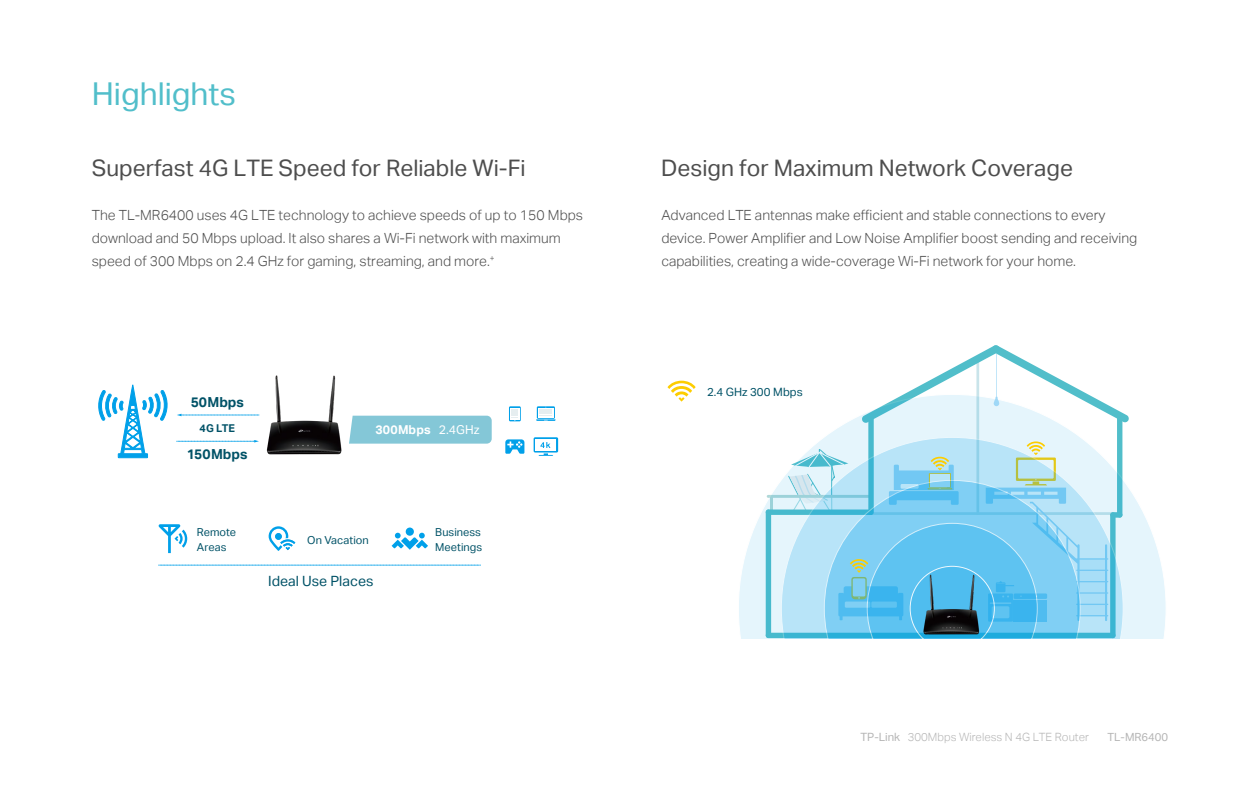
<style>
.page{position:relative;width:1260px;height:788px;background:#fff}
.page>*{position:absolute;margin:0;border:0;box-sizing:border-box;transform-origin:0 0}
.t1{font:31.5px "TP Link Aktiv Regular";color:#51beca}
.t2{font:22.75px "TP Link Aktiv Regular";color:#4d4d4d}
.t3{font:14.09px "TP Link Aktiv Regular";color:#005267}
.t4{font:14px/22.8px "TP Link Aktiv Light";color:#4d4d4d}
.t5{font:13.83px "TP Link Aktiv Bold";letter-spacing:.005em;color:#005267}
.t6{font:12.34px "TP Link Aktiv Bold";letter-spacing:.01em;color:#fff}
.t7{font:11.46px "TP Link Aktiv Regular";letter-spacing:.005em;color:#005267}
.t8{font:11.38px "TP Link Aktiv Light";color:#b5b5b5}
.t9{font:11.2px "TP Link Aktiv Regular";color:#b5b5b5}
.t10{font:11.03px/14.1px "TP Link Aktiv Regular";letter-spacing:.005em;color:#005267}
.t11{font:10.76px "TP Link Aktiv Bold";color:#005267}
.s1{font-family:"TP Link Aktiv Regular"}
</style>
<div class="page">
<div style="left:351px;top:415px;width:141px;height:28px;background:#84c7d7"></div>
<svg style="left:177px;top:440px;width:82px;height:2px"></svg>
<svg style="left:177px;top:413px;width:83px;height:3px"></svg>
<svg style="left:536px;top:406px;width:20px;height:15px"></svg>
<svg style="left:505px;top:439px;width:19px;height:14px"></svg>
<svg style="left:534px;top:437px;width:24px;height:19px"></svg>
<svg style="left:509px;top:406px;width:12px;height:15px"></svg>
<svg style="left:510px;top:408px;width:9px;height:11px"></svg>
<svg style="left:512px;top:409px;width:6px;height:12px"></svg>
<svg style="left:98px;top:385px;width:70px;height:73px"></svg>
<svg style="left:667px;top:380px;width:29px;height:21px"></svg>
<svg style="left:159px;top:565px;width:322px;height:1px"></svg>
<svg style="left:159px;top:524px;width:28px;height:29px"></svg>
<div style="left:406px;top:527px;width:8px;height:8px;background:#00a0e9;border-radius:50%"></div>
<svg style="left:392px;top:532px;width:36px;height:17px"></svg>
<img style="left:266px;top:375px;width:85px;height:80px">
<svg style="left:739px;top:482px;width:427px;height:156px"></svg>
<svg style="left:781px;top:473px;width:7px;height:165px"></svg>
<svg style="left:788px;top:345px;width:341px;height:293px"></svg>
<img style="left:920px;top:572px;width:67px;height:65px">
<svg style="left:269px;top:526px;width:26px;height:25px"></svg>
<h1 class="t1" style="left:92px;top:76px;width:146px">Highlights</h1>
<h2 class="t2" style="left:92px;top:154px;width:435px">Superfast 4G LTE Speed for Reliable Wi-Fi</h2>
<h2 class="t2" style="left:661px;top:154px;width:413px">Design for Maximum Network Coverage</h2>
<p class="t4" style="left:92px;top:204px;width:493px">The TL-MR6400 uses 4G LTE technology to achieve speeds of up to 150 Mbps download and 50 Mbps upload. It also shares a Wi-Fi network with maximum speed of 300 Mbps on 2.4 GHz for gaming, streaming, and more.<sup>+</sup></p>
<p class="t4" style="left:661px;top:204px;width:477px">Advanced LTE antennas make efficient and stable connections to every device. Power Amplifier and Low Noise Amplifier boost sending and receiving capabilities, creating a wide-coverage Wi-Fi network for your home.</p>
<p class="t5" style="left:191px;top:394px;width:55px">50Mbps</p>
<p class="t11" style="left:200px;top:422px;width:37px">4G LTE</p>
<p class="t6" style="left:376px;top:423px;width:105px">300Mbps <span class="s1">2.4GHz</span></p>
<p class="t5" style="left:187px;top:446px;width:62px">150Mbps</p>
<p class="t10" style="left:197px;top:525px;width:41px">Remote<br>Areas</p>
<p class="t10" style="left:307px;top:533px;width:63px">On Vacation</p>
<p class="t10" style="left:435px;top:525px;width:48px">Business<br>Meetings</p>
<p class="t3" style="left:268px;top:572px;width:107px">Ideal Use Places</p>
<p class="t7" style="left:707px;top:385px;width:97px">2.4 GHz 300 Mbps</p>
<p class="t8" style="left:860px;top:730px;width:230px"><span class="s1">TP-Link</span> 300Mbps Wireless N 4G LTE Router</p>
<p class="t9" style="left:1108px;top:730px;width:62px">TL-MR6400</p>
</div>
